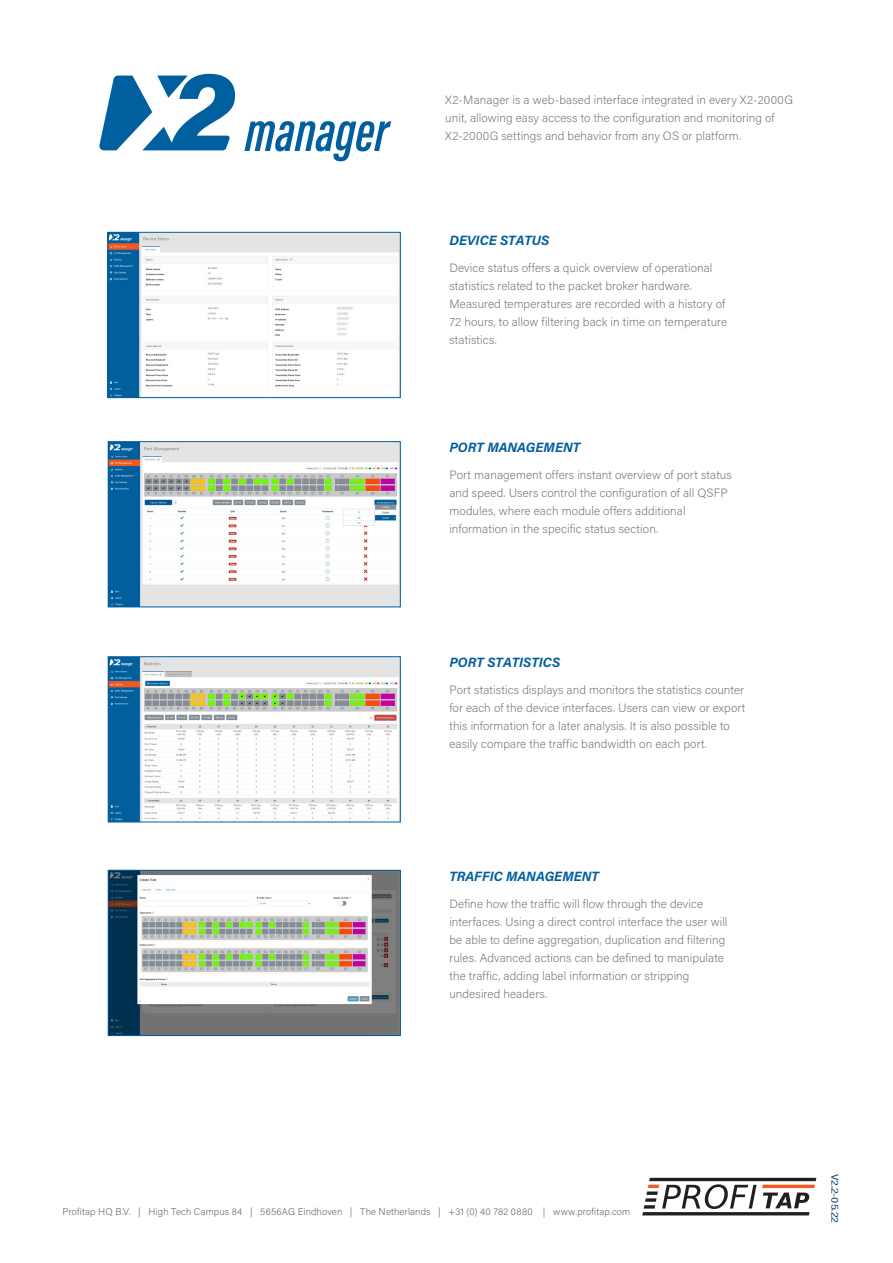
<style>
.page{position:relative;width:893px;height:1263px;background:#fff}
.page>*{position:absolute;margin:0;border:0;box-sizing:border-box;transform-origin:0 0}
.t1{font:italic 700 13.5px "Acumin Pro";color:#005e9e}
.t2{font:200 12px/18px "Acumin Pro";letter-spacing:.01em;color:#6d6e71}
.t3{font:10.2px "Acumin Pro Cond";color:#154475;scale:1.41 1}
.t4{font:200 9.75px "Acumin Pro";letter-spacing:.015em;color:#58595b}
</style>
<div class="page">
<svg style="left:244px;top:121px;width:147px;height:40px"></svg>
<svg style="left:99px;top:74px;width:136px;height:76px"></svg>
<img style="left:110px;top:234px;width:288px;height:162px">
<div style="left:108px;top:232px;width:292px;height:166px;border:1px solid #005e9e"></div>
<img style="left:110px;top:443px;width:288px;height:162px">
<div style="left:108px;top:441px;width:292px;height:166px;border:1px solid #005e9e"></div>
<img style="left:110px;top:658px;width:288px;height:162px">
<div style="left:108px;top:656px;width:292px;height:166px;border:1px solid #005e9e"></div>
<img style="left:110px;top:872px;width:288px;height:162px">
<div style="left:108px;top:870px;width:292px;height:166px;border:1px solid #005e9e"></div>
<svg style="left:642px;top:1178px;width:174px;height:37px"></svg>
<p class="t2" style="left:445px;top:90px;width:349px">X2-Manager is a web-based interface integrated in every X2-2000G unit, allowing easy access to the configuration and monitoring of<br>X2-2000G settings and behavior from any OS or platform.</p>
<p class="t1" style="left:449px;top:231px;width:101px">DEVICE STATUS</p>
<p class="t2" style="left:449px;top:259px;width:279px">Device status offers a quick overview of operational statistics related to the packet broker hardware.<br>Measured temperatures are recorded with a history of 72 hours, to allow filtering back in time on temperature statistics.</p>
<p class="t1" style="left:449px;top:437px;width:132px">PORT MANAGEMENT</p>
<p class="t2" style="left:449px;top:465px;width:284px">Port management offers instant overview of port status and speed. Users control the configuration of all QSFP modules, where each module offers additional information in the specific status section.</p>
<p class="t1" style="left:449px;top:653px;width:112px">PORT STATISTICS</p>
<p class="t2" style="left:449px;top:681px;width:297px">Port statistics displays and monitors the statistics counter for each of the device interfaces. Users can view or export this information for a later analysis. It is also possible to easily compare the traffic bandwidth on each port.</p>
<p class="t1" style="left:449px;top:867px;width:151px">TRAFFIC MANAGEMENT</p>
<p class="t2" style="left:449px;top:895px;width:280px">Define how the traffic will flow through the device interfaces. Using a direct control interface the user will be able to define aggregation, duplication and filtering rules. Advanced actions can be defined to manipulate the traffic, adding label information or stripping undesired headers.</p>
<p class="t4" style="left:63px;top:1205px;width:569px">Profitap HQ B.V. | High Tech Campus 84 | 5656AG Eindhoven | The Netherlands | +31 (0) 40 782 0880 | www.profitap.com</p>
<p class="t3" style="left:841px;top:1173px;width:36px;rotate:90deg">V2.2-05.22</p>
</div>
